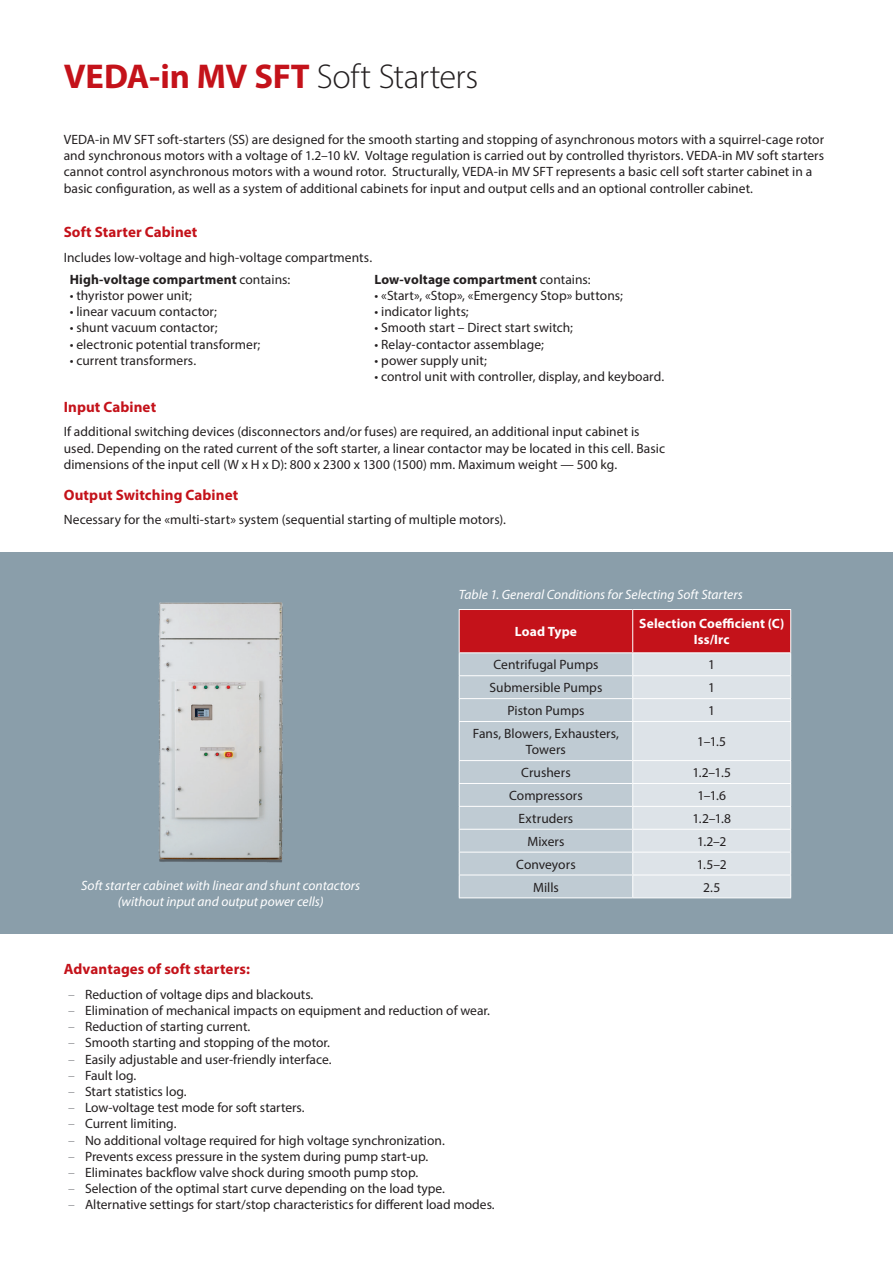
<style>
.page{position:relative;width:893px;height:1263px;background:#fff}
.page>*{position:absolute;margin:0;border:0;box-sizing:border-box;transform-origin:0 0}
.t1{font:700 34.5px "Myriad Pro";letter-spacing:-.005em;color:#c4121a}
.t2{font:700 15px "Myriad Pro";letter-spacing:.005em;color:#c4121a}
.t3{font:13.5px/16.2px "Myriad Pro";color:#231f20}
.t4{font:italic 13.5px/16.2px "Myriad Pro";color:#fff;text-align:center}
.t5{font:700 13.5px/16.2px "Myriad Pro";letter-spacing:.01em;color:#fff;text-align:center}
.t6{font:700 13.5px "Myriad Pro";letter-spacing:.01em;color:#231f20}
.s1{font-weight:300;color:#231f20}
.s2{font-weight:700}
.s3{font-weight:400}
.s4{font-stretch:condensed;color:#939598}
</style>
<div class="page">
<div style="left:0;top:553px;width:892px;height:381px;background:#8a9eaa"></div>
<img style="left:158px;top:602px;width:125px;height:261px">
<svg style="left:459px;top:609px;width:332px;height:288px"></svg>
<hr style="left:459px;top:897px;width:174px;height:1px;background:#fff">
<hr style="left:633px;top:897px;width:158px;height:1px;background:#fff">
<hr style="left:633px;top:609px;width:158px;height:1px;background:#fff">
<hr style="left:632px;top:610px;width:1px;height:42px;background:#fff">
<hr style="left:790px;top:610px;width:1px;height:42px;background:#fff">
<h1 class="t1" style="left:64px;top:54px;width:416px">VEDA-in MV SFT <span class="s1">Soft Starters</span></h1>
<p class="t3" style="left:64px;top:131px;width:762px">VEDA-in MV SFT soft-starters (SS) are designed for the smooth starting and stopping of asynchronous motors with a squirrel-cage rotor and synchronous motors with a voltage of 1.2–10 kV. Voltage regulation is carried out by controlled thyristors. VEDA-in MV soft starters cannot control asynchronous motors with a wound rotor. Structurally, VEDA-in MV SFT represents a basic cell soft starter cabinet in a basic configuration, as well as a system of additional cabinets for input and output cells and an optional controller cabinet.</p>
<p class="t2" style="left:64px;top:222px;width:135px">Soft Starter Cabinet</p>
<p class="t3" style="left:70px;top:246px;width:304px;line-height:22.2px;text-indent:-6px">Includes low-voltage and high-voltage compartments.<br><span class="s2">High-voltage compartment</span> contains:</p>
<p class="t3" style="left:70px;top:287px;width:124px">• thyristor power unit;</p>
<p class="t3" style="left:70px;top:303px;width:149px">• linear vacuum contactor;</p>
<p class="t3" style="left:70px;top:320px;width:149px">• shunt vacuum contactor;</p>
<p class="t3" style="left:70px;top:336px;width:192px">• electronic potential transformer;</p>
<p class="t3" style="left:70px;top:352px;width:128px">• current transformers.</p>
<p class="t6" style="left:374px;top:270px;width:218px">Low-voltage compartment <span class="s3">contains:</span></p>
<p class="t3" style="left:374px;top:287px;width:250px">• «Start», «Stop», «Emergency Stop» buttons;</p>
<p class="t3" style="left:374px;top:303px;width:96px">• indicator lights;</p>
<p class="t3" style="left:374px;top:320px;width:200px">• Smooth start – Direct start switch;</p>
<p class="t3" style="left:374px;top:336px;width:171px">• Relay-contactor assemblage;</p>
<p class="t3" style="left:374px;top:352px;width:114px">• power supply unit;</p>
<p class="t3" style="left:374px;top:368px;width:291px">• control unit with controller, display, and keyboard.</p>
<p class="t2" style="left:64px;top:397px;width:94px">Input Cabinet</p>
<p class="t3" style="left:64px;top:424px;width:603px">If additional switching devices (disconnectors and/or fuses) are required, an additional input cabinet is used. Depending on the rated current of the soft starter, a linear contactor may be located in this cell. Basic dimensions of the input cell (W x H x D): 800 x 2300 x 1300 (1500) mm. Maximum weight — 500 kg.</p>
<p class="t2" style="left:64px;top:485px;width:176px">Output Switching Cabinet</p>
<p class="t3" style="left:64px;top:511px;width:443px">Necessary for the «multi-start» system (sequential starting of multiple motors).</p>
<p class="t4" style="left:81px;top:877px;width:281px">Soft starter cabinet with linear and shunt contactors (without input and output power cells)</p>
<p class="t4" style="left:459px;top:586px;width:286px">Table 1. General Conditions for Selecting Soft Starters</p>
<p class="t5" style="left:515px;top:623px;width:64px">Load Type</p>
<p class="t5" style="left:639px;top:615px;width:146px">Selection Coefficient (C)<br>Iss/Irc</p>
<p class="t3" style="left:493px;top:656px;width:106px">Centrifugal Pumps</p>
<p class="t3" style="left:708px;top:656px;width:8px">1</p>
<p class="t3" style="left:490px;top:679px;width:114px">Submersible Pumps</p>
<p class="t3" style="left:708px;top:679px;width:8px">1</p>
<p class="t3" style="left:507px;top:702px;width:78px">Piston Pumps</p>
<p class="t3" style="left:708px;top:702px;width:8px">1</p>
<p class="t3" style="left:473px;top:725px;width:148px;text-align:center">Fans, Blowers, Exhausters,<br>Towers</p>
<p class="t3" style="left:697px;top:733px;width:30px">1–1.5</p>
<p class="t3" style="left:521px;top:764px;width:51px">Crushers</p>
<p class="t3" style="left:692px;top:764px;width:40px">1.2–1.5</p>
<p class="t3" style="left:509px;top:787px;width:75px">Compressors</p>
<p class="t3" style="left:697px;top:787px;width:30px">1–1.6</p>
<p class="t3" style="left:519px;top:810px;width:56px">Extruders</p>
<p class="t3" style="left:692px;top:810px;width:40px">1.2–1.8</p>
<p class="t3" style="left:527px;top:833px;width:39px">Mixers</p>
<p class="t3" style="left:697px;top:833px;width:31px">1.2–2</p>
<p class="t3" style="left:516px;top:856px;width:61px">Conveyors</p>
<p class="t3" style="left:697px;top:856px;width:31px">1.5–2</p>
<p class="t3" style="left:533px;top:879px;width:27px">Mills</p>
<p class="t3" style="left:703px;top:879px;width:19px">2.5</p>
<p class="t2" style="left:64px;top:959px;width:188px">Advantages of soft starters:</p>
<p class="t3" style="left:68px;top:986px;width:247px"><span class="s4">–</span> Reduction of voltage dips and blackouts.</p>
<p class="t3" style="left:68px;top:1002px;width:423px"><span class="s4">–</span> Elimination of mechanical impacts on equipment and reduction of wear.</p>
<p class="t3" style="left:68px;top:1018px;width:184px"><span class="s4">–</span> Reduction of starting current.</p>
<p class="t3" style="left:68px;top:1034px;width:263px"><span class="s4">–</span> Smooth starting and stopping of the motor.</p>
<p class="t3" style="left:68px;top:1051px;width:265px"><span class="s4">–</span> Easily adjustable and user-friendly interface.</p>
<p class="t3" style="left:68px;top:1067px;width:70px"><span class="s4">–</span> Fault log.</p>
<p class="t3" style="left:68px;top:1083px;width:120px"><span class="s4">–</span> Start statistics log.</p>
<p class="t3" style="left:68px;top:1099px;width:238px"><span class="s4">–</span> Low-voltage test mode for soft starters.</p>
<p class="t3" style="left:68px;top:1115px;width:110px"><span class="s4">–</span> Current limiting.</p>
<p class="t3" style="left:68px;top:1132px;width:378px"><span class="s4">–</span> No additional voltage required for high voltage synchronization.</p>
<p class="t3" style="left:68px;top:1148px;width:362px"><span class="s4">–</span> Prevents excess pressure in the system during pump start-up.</p>
<p class="t3" style="left:68px;top:1164px;width:352px"><span class="s4">–</span> Eliminates backflow valve shock during smooth pump stop.</p>
<p class="t3" style="left:68px;top:1180px;width:378px"><span class="s4">–</span> Selection of the optimal start curve depending on the load type.</p>
<p class="t3" style="left:68px;top:1196px;width:428px"><span class="s4">–</span> Alternative settings for start/stop characteristics for different load modes.</p>
</div>
